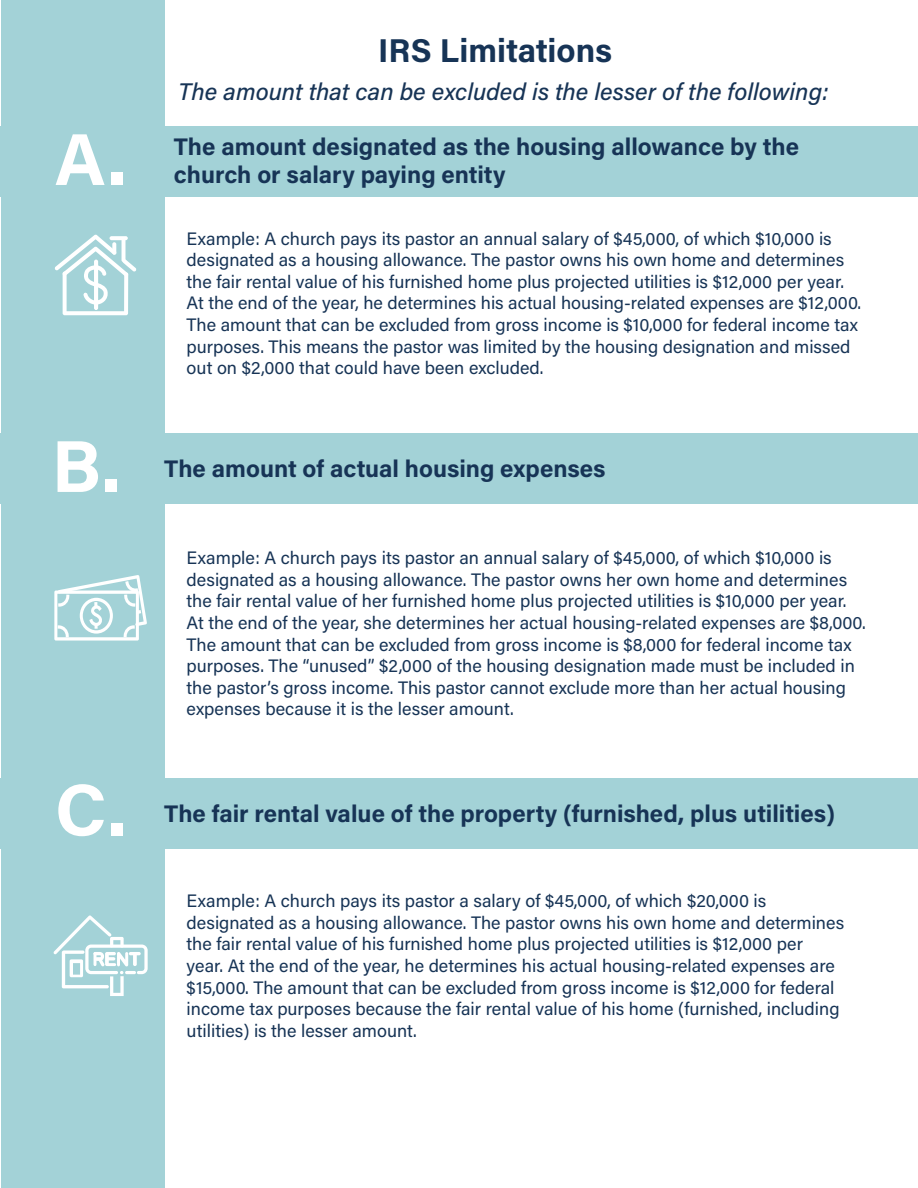
<style>
.page{position:relative;width:918px;height:1188px;background:#fff}
.page>*{position:absolute;margin:0;border:0;box-sizing:border-box;transform-origin:0 0}
.t1{font:700 73.5px "Acumin Pro";color:#fff}
.t2{font:700 33px "Acumin Pro";color:#173456}
.t3{font:700 24px "Acumin Pro";color:#173456}
.t4{font:italic 500 24px "Acumin Pro";color:#173456}
.t5{font:18px/21.6px "Acumin Pro";color:#173456}
</style>
<div class="page">
<div style="left:1px;top:0;width:163px;height:1188px;background:#a3d2d7"></div>
<div style="left:0;top:126px;width:918px;height:71px;background:#a3d2d7"></div>
<div style="left:0;top:433px;width:918px;height:70px;background:#a3d2d7"></div>
<div style="left:0;top:778px;width:918px;height:71px;background:#a3d2d7"></div>
<svg style="left:55px;top:235px;width:82px;height:80px"></svg>
<hr style="left:94px;top:260px;width:4px;height:50px;background:#fff;border-radius:2px">
<svg style="left:54px;top:575px;width:93px;height:66px"></svg>
<svg style="left:53px;top:915px;width:95px;height:81px"></svg>
<h1 class="t1" style="left:55px;top:108px;width:73px">A.</h1>
<h1 class="t1" style="left:52px;top:415px;width:70px">B.</h1>
<h1 class="t1" style="left:55px;top:758px;width:73px">C.</h1>
<h2 class="t2" style="left:378px;top:27px;width:235px">IRS Limitations</h2>
<h3 class="t4" style="left:179px;top:74px;width:651px">The amount that can be excluded is the lesser of the following:</h3>
<h3 class="t3" style="left:174px;top:129px;width:627px">The amount designated as the housing allowance by the</h3>
<h3 class="t3" style="left:174px;top:158px;width:333px">church or salary paying entity</h3>
<p class="t5" style="left:187px;top:227px;width:676px">Example: A church pays its pastor an annual salary of $45,000, of which $10,000 is designated as a housing allowance. The pastor owns his own home and determines the fair rental value of his furnished home plus projected utilities is $12,000 per year.<br>At the end of the year, he determines his actual housing-related expenses are $12,000.<br>The amount that can be excluded from gross income is $10,000 for federal income tax purposes. This means the pastor was limited by the housing designation and missed out on $2,000 that could have been excluded.</p>
<h3 class="t3" style="left:164px;top:452px;width:443px">The amount of actual housing expenses</h3>
<p class="t5" style="left:187px;top:546px;width:681px">Example: A church pays its pastor an annual salary of $45,000, of which $10,000 is designated as a housing allowance. The pastor owns her own home and determines the fair rental value of her furnished home plus projected utilities is $10,000 per year.<br>At the end of the year, she determines her actual housing-related expenses are $8,000.<br>The amount that can be excluded from gross income is $8,000 for federal income tax purposes. The “unused” $2,000 of the housing designation made must be included in the pastor’s gross income. This pastor cannot exclude more than her actual housing expenses because it is the lesser amount.</p>
<h3 class="t3" style="left:164px;top:797px;width:672px">The fair rental value of the property (furnished, plus utilities)</h3>
<p class="t5" style="left:187px;top:889px;width:659px">Example: A church pays its pastor a salary of $45,000, of which $20,000 is designated as a housing allowance. The pastor owns his own home and determines the fair rental value of his furnished home plus projected utilities is $12,000 per<br>year. At the end of the year, he determines his actual housing-related expenses are $15,000. The amount that can be excluded from gross income is $12,000 for federal income tax purposes because the fair rental value of his home (furnished, including utilities) is the lesser amount.</p>
</div>
